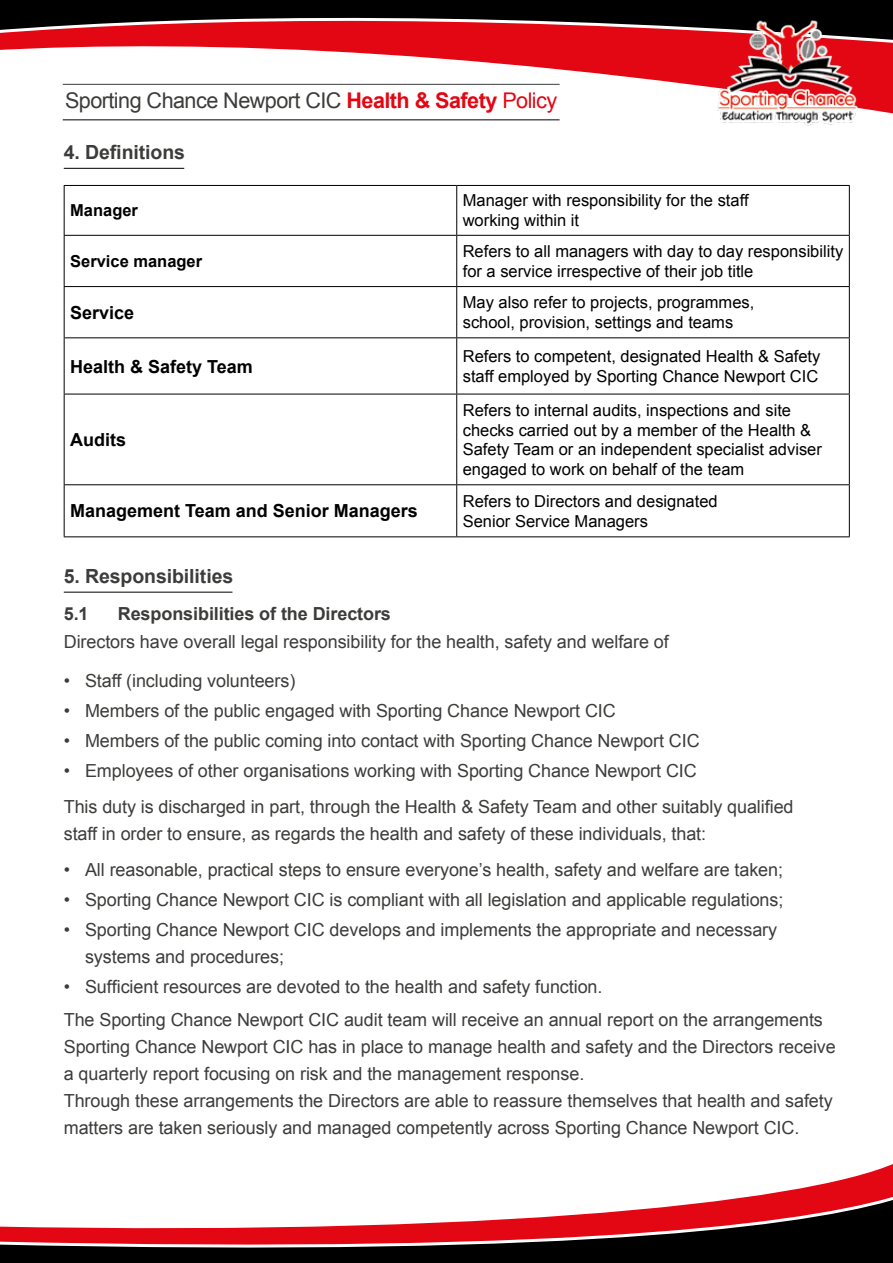
<style>
.page{position:relative;width:893px;height:1263px;background:#fff}
.page>*{position:absolute;margin:0;border:0;box-sizing:border-box;transform-origin:0 0}
.t1{font:21.6px "Arial";letter-spacing:-.025em;color:#3c3c3b}
.t2{font:700 19.5px "Arial";letter-spacing:-.005em;color:#3c3c3b}
.t3{font:18px/27px "Arial";letter-spacing:-.005em;color:#3c3c3b}
.t4{font:700 18px "Arial";color:#000}
.t5{font:700 18px "Arial";letter-spacing:-.005em;color:#3c3c3b}
.t6{font:16.5px/19.8px "Arial";color:#000}
.t7{font:700 16.5px "Arial";color:#000}
.s1{font-weight:700;color:#e30613}
.s2{color:#e30613}
</style>
<div class="page">
<div style="left:0;top:1257px;width:893px;height:6px;background:#000"></div>
<svg style="left:0;top:1164px;width:893px;height:93px"></svg>
<div style="left:0;top:0;width:893px;height:13px;background:#000"></div>
<svg style="left:0;top:13px;width:893px;height:108px"></svg>
<img style="left:715px;top:18px;width:145px;height:108px">
<hr style="left:63px;top:84px;width:497px;height:1px;background:#3c3c3b">
<hr style="left:63px;top:119px;width:497px;height:1px;background:#000">
<hr style="left:64px;top:168px;width:120px;height:1px;background:#000">
<hr style="left:64px;top:185px;width:393px;height:1px;background:#000">
<hr style="left:64px;top:186px;width:1px;height:49px;background:#000">
<hr style="left:457px;top:185px;width:393px;height:1px;background:#000">
<hr style="left:456px;top:186px;width:1px;height:49px;background:#000">
<hr style="left:849px;top:186px;width:1px;height:49px;background:#000">
<hr style="left:64px;top:235px;width:393px;height:1px;background:#000">
<hr style="left:64px;top:236px;width:1px;height:50px;background:#000">
<hr style="left:457px;top:235px;width:393px;height:1px;background:#000">
<hr style="left:456px;top:236px;width:1px;height:50px;background:#000">
<hr style="left:849px;top:236px;width:1px;height:50px;background:#000">
<hr style="left:64px;top:286px;width:393px;height:1px;background:#000">
<hr style="left:64px;top:287px;width:1px;height:50px;background:#000">
<hr style="left:457px;top:286px;width:393px;height:1px;background:#000">
<hr style="left:456px;top:287px;width:1px;height:50px;background:#000">
<hr style="left:849px;top:287px;width:1px;height:50px;background:#000">
<hr style="left:64px;top:337px;width:393px;height:1px;background:#000">
<hr style="left:64px;top:338px;width:1px;height:56px;background:#000">
<hr style="left:457px;top:337px;width:393px;height:1px;background:#000">
<hr style="left:456px;top:338px;width:1px;height:56px;background:#000">
<hr style="left:849px;top:338px;width:1px;height:56px;background:#000">
<hr style="left:64px;top:394px;width:393px;height:1px;background:#000">
<hr style="left:64px;top:394px;width:1px;height:90px;background:#000">
<hr style="left:457px;top:394px;width:393px;height:1px;background:#000">
<hr style="left:456px;top:394px;width:1px;height:90px;background:#000">
<hr style="left:849px;top:394px;width:1px;height:90px;background:#000">
<hr style="left:64px;top:484px;width:393px;height:1px;background:#000">
<hr style="left:64px;top:485px;width:1px;height:51px;background:#000">
<hr style="left:457px;top:484px;width:393px;height:1px;background:#000">
<hr style="left:456px;top:485px;width:1px;height:51px;background:#000">
<hr style="left:849px;top:485px;width:1px;height:51px;background:#000">
<hr style="left:64px;top:536px;width:393px;height:1px;background:#000">
<hr style="left:457px;top:536px;width:393px;height:1px;background:#000">
<hr style="left:64px;top:592px;width:168px;height:1px;background:#000">
<p class="t1" style="left:65px;top:87px;width:494px">Sporting Chance Newport CIC <span class="s1">Health &amp; Safety</span> <span class="s2">Policy</span></p>
<p class="t2" style="left:64px;top:139px;width:123px">4. Definitions</p>
<p class="t7" style="left:70px;top:200px;width:69px">Manager</p>
<p class="t6" style="left:463px;top:191px;width:287px">Manager with responsibility for the staff working within it</p>
<p class="t7" style="left:70px;top:250px;width:134px">Service manager</p>
<p class="t6" style="left:463px;top:241px;width:382px">Refers to all managers with day to day responsibility for a service irrespective of their job title</p>
<p class="t4" style="left:70px;top:300px;width:66px">Service</p>
<p class="t6" style="left:463px;top:293px;width:293px">May also refer to projects, programmes, school, provision, settings and teams</p>
<p class="t4" style="left:70px;top:354px;width:184px">Health &amp; Safety Team</p>
<p class="t6" style="left:463px;top:346px;width:359px">Refers to competent, designated Health &amp; Safety staff employed by Sporting Chance Newport CIC</p>
<p class="t4" style="left:70px;top:428px;width:57px">Audits</p>
<p class="t6" style="left:463px;top:400px;width:361px">Refers to internal audits, inspections and site checks carried out by a member of the Health &amp; Safety Team or an independent specialist adviser engaged to work on behalf of the team</p>
<p class="t4" style="left:70px;top:499px;width:349px">Management Team and Senior Managers</p>
<p class="t6" style="left:463px;top:491px;width:256px">Refers to Directors and designated<br>Senior Service Managers</p>
<p class="t2" style="left:64px;top:563px;width:171px">5. Responsibilities</p>
<p class="t5" style="left:64px;top:602px;width:26px">5.1</p>
<p class="t5" style="left:118px;top:602px;width:275px">Responsibilities of the Directors</p>
<p class="t3" style="left:64px;top:628px;width:607px">Directors have overall legal responsibility for the health, safety and welfare of</p>
<p class="t3" style="left:64px;top:667px;width:233px">• Staff (including volunteers)</p>
<p class="t3" style="left:64px;top:697px;width:553px">• Members of the public engaged with Sporting Chance Newport CIC</p>
<p class="t3" style="left:64px;top:727px;width:637px">• Members of the public coming into contact with Sporting Chance Newport CIC</p>
<p class="t3" style="left:64px;top:752px;width:731px;line-height:36px">• Employees of other organisations working with Sporting Chance Newport CIC<br>This duty is discharged in part, through the Health &amp; Safety Team and other suitably qualified</p>
<p class="t3" style="left:64px;top:820px;width:644px">staff in order to ensure, as regards the health and safety of these individuals, that:</p>
<p class="t3" style="left:64px;top:856px;width:721px">• All reasonable, practical steps to ensure everyone’s health, safety and welfare are taken;</p>
<p class="t3" style="left:64px;top:886px;width:721px">• Sporting Chance Newport CIC is compliant with all legislation and applicable regulations;</p>
<p class="t3" style="left:85px;top:916px;width:694px;text-indent:-21px">• Sporting Chance Newport CIC develops and implements the appropriate and necessary systems and procedures;</p>
<p class="t3" style="left:64px;top:970px;width:761px;line-height:33px">• Sufficient resources are devoted to the health and safety function.<br>The Sporting Chance Newport CIC audit team will receive an annual report on the arrangements</p>
<p class="t3" style="left:64px;top:1033px;width:773px">Sporting Chance Newport CIC has in place to manage health and safety and the Directors receive a quarterly report focusing on risk and the management response.<br>Through these arrangements the Directors are able to reassure themselves that health and safety matters are taken seriously and managed competently across Sporting Chance Newport CIC.</p>
</div>
